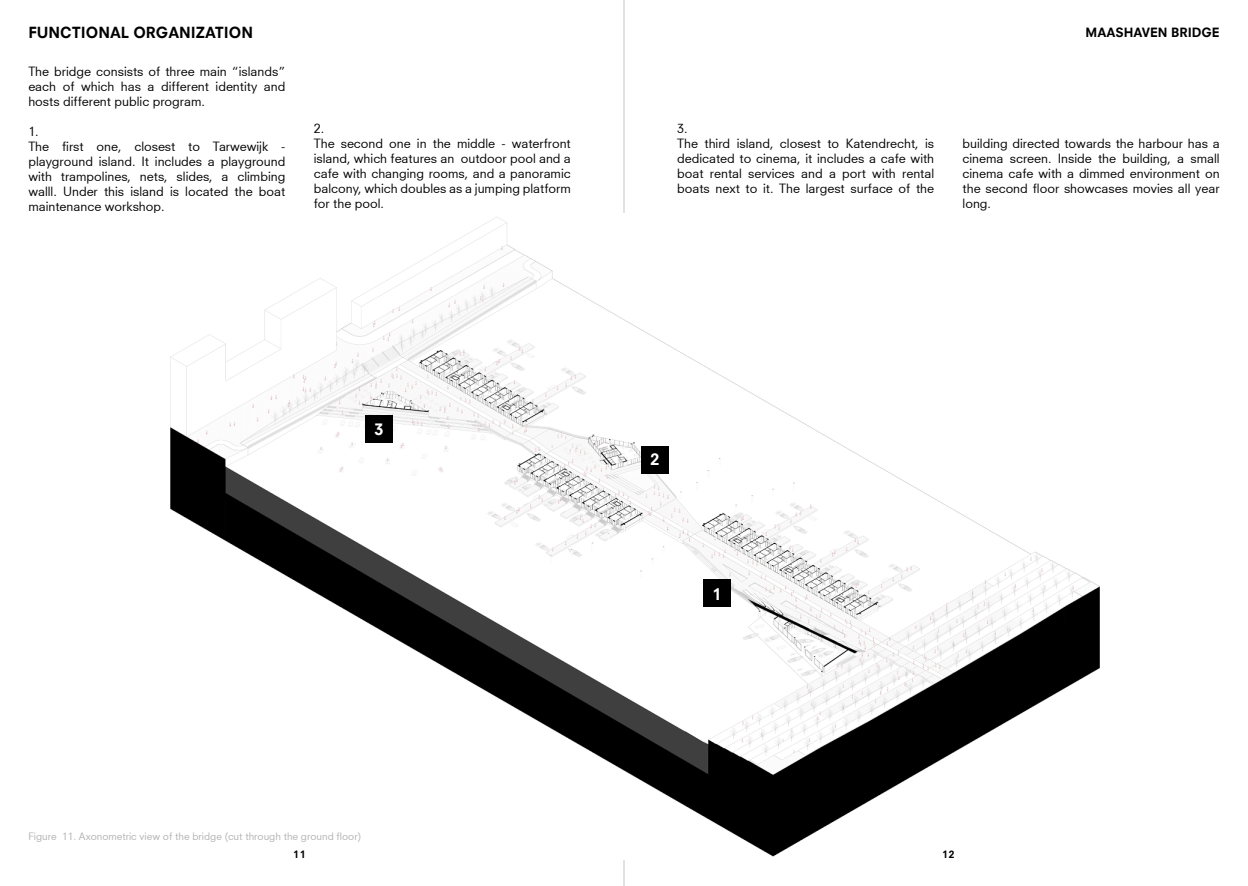
<style>
.page{position:relative;width:1248px;height:886px;background:#fff}
.page>*{position:absolute;margin:0;border:0;box-sizing:border-box;transform-origin:0 0}
.t1{font:15.75px "Neuzeit S Heavy";color:#fff}
.t2{font:15px "Neuzeit S Heavy";color:#000}
.t3{font:12.5px/15px "Neuzeit S";color:#000}
.t4{font:12.5px "Neuzeit S Heavy";color:#000}
.t5{font:10px "Neuzeit S";color:#b3b2b2}
.t6{font:10px "Neuzeit S Heavy";color:#000}
</style>
<div class="page">
<hr style="left:623px;top:0;width:1px;height:886px;background:#c6c6c6">
<img style="left:170px;top:213px;width:930px;height:646px">
<div style="left:703px;top:578px;width:27px;height:28px;background:#000"></div>
<div style="left:641px;top:446px;width:27px;height:28px;background:#000"></div>
<div style="left:365px;top:415px;width:27px;height:28px;background:#000"></div>
<p class="t2" style="left:28px;top:23px;width:226px">FUNCTIONAL ORGANIZATION</p>
<p class="t3" style="left:28px;top:64px;width:258px;text-align:justify">The bridge consists of three main “islands” each of which has a different identity and hosts different public program.</p>
<p class="t3" style="left:28px;top:124px;width:258px">1.<br>The first one, closest to Tarwewijk - playground island. It includes a playground with trampolines, nets, slides, a climbing walll. Under this island is located the boat maintenance workshop.</p>
<p class="t3" style="left:314px;top:121px;width:258px">2.<br>The second one in the middle - waterfront island, which features an outdoor pool and a cafe with changing rooms, and a panoramic balcony, which doubles as a jumping platform for the pool.</p>
<p class="t3" style="left:677px;top:121px;width:258px">3.<br>The third island, closest to Katendrecht, is dedicated to cinema, it includes a cafe with boat rental services and a port with rental boats next to it. The largest surface of the</p>
<p class="t4" style="left:1085px;top:24px;width:136px">MAASHAVEN BRIDGE</p>
<p class="t3" style="left:962px;top:136px;width:258px;text-align:justify">building directed towards the harbour has a cinema screen. Inside the building, a small cinema cafe with a dimmed environment on the second floor showcases movies all year long.</p>
<p class="t1" style="left:374px;top:420px;width:10px">3</p>
<p class="t1" style="left:650px;top:450px;width:10px">2</p>
<p class="t1" style="left:712px;top:585px;width:10px">1</p>
<p class="t5" style="left:28px;top:830px;width:334px">Figure 11. Axonometric view of the bridge (cut through the ground floor)</p>
<p class="t6" style="left:293px;top:848px;width:14px">11</p>
<p class="t6" style="left:942px;top:848px;width:14px">12</p>
</div>
